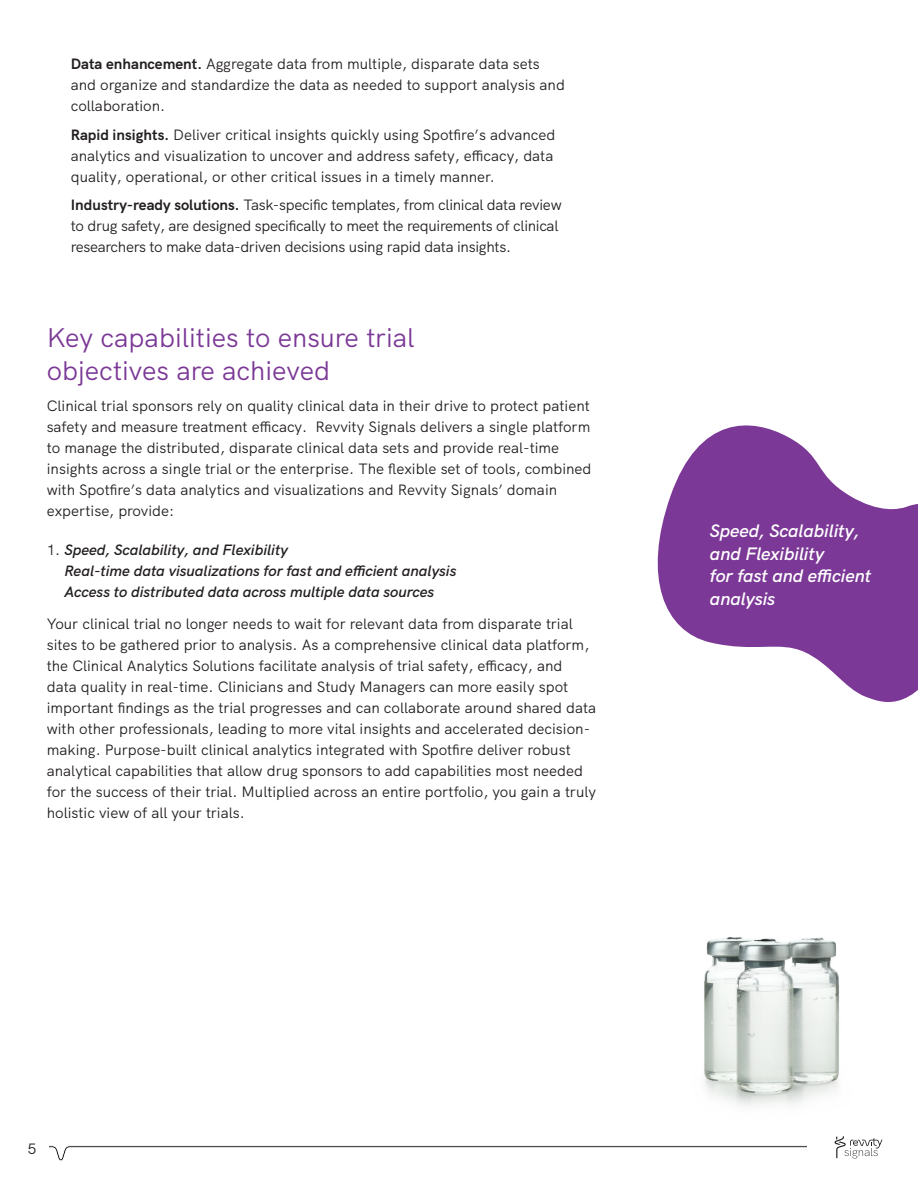
<style>
.page{position:relative;width:918px;height:1188px;background:#fff}
.page>*{position:absolute;margin:0;border:0;box-sizing:border-box;transform-origin:0 0}
.t1{font:27px/32.4px "HK Grotesk";color:#7b3896}
.t2{font:italic 600 18px/22.5px "HK Grotesk";color:#fff}
.t3{font:15px/21px "HK Grotesk";color:#231f20}
.t4{font:15px/21px "HK Grotesk";letter-spacing:-.02em;color:#231f20}
.t5{font:italic 600 15px/21px "HK Grotesk";color:#231f20}
.s1{font-weight:700}
.s2{font-weight:400;font-style:normal}
</style>
<div class="page">
<svg style="left:49px;top:1145px;width:758px;height:16px"></svg>
<svg style="left:835px;top:1136px;width:47px;height:23px"></svg>
<img style="left:704px;top:937px;width:135px;height:169px">
<svg style="left:657px;top:425px;width:261px;height:277px;fill:#7b3896"></svg>
<p class="t3" style="left:71px;top:52px;width:496px"><span class="s1">Data enhancement.</span> Aggregate data from multiple, disparate data sets and organize and standardize the data as needed to support analysis and collaboration.</p>
<p class="t3" style="left:71px;top:122px;width:486px"><span class="s1">Rapid insights.</span> Deliver critical insights quickly using Spotfire’s advanced analytics and visualization to uncover and address safety, efficacy, data quality, operational, or other critical issues in a timely manner.</p>
<p class="t4" style="left:71px;top:193px;width:492px"><span class="s1">Industry-ready solutions.</span> Task-specific templates, from clinical data review to drug safety, are designed specifically to meet the requirements of clinical researchers to make data-driven decisions using rapid data insights.</p>
<p class="t1" style="left:47px;top:319px;width:369px">Key capabilities to ensure trial objectives are achieved</p>
<p class="t3" style="left:47px;top:394px;width:546px">Clinical trial sponsors rely on quality clinical data in their drive to protect patient safety and measure treatment efficacy. Revvity Signals delivers a single platform to manage the distributed, disparate clinical data sets and provide real-time insights across a single trial or the enterprise. The flexible set of tools, combined with Spotfire’s data analytics and visualizations and Revvity Signals’ domain expertise, provide:</p>
<p class="t5" style="left:64px;top:538px;width:393px;text-indent:-18px"><span class="s2">1.</span> Speed, Scalability, and Flexibility<br>Real-time data visualizations for fast and efficient analysis<br>Access to distributed data across multiple data sources</p>
<p class="t3" style="left:47px;top:612px;width:551px">Your clinical trial no longer needs to wait for relevant data from disparate trial sites to be gathered prior to analysis. As a comprehensive clinical data platform, the Clinical Analytics Solutions facilitate analysis of trial safety, efficacy, and<br>data quality in real-time. Clinicians and Study Managers can more easily spot important findings as the trial progresses and can collaborate around shared data with other professionals, leading to more vital insights and accelerated decision&shy;making. Purpose-built clinical analytics integrated with Spotfire deliver robust analytical capabilities that allow drug sponsors to add capabilities most needed for the success of their trial. Multiplied across an entire portfolio, you gain a truly holistic view of all your trials.</p>
<p class="t2" style="left:710px;top:518px;width:163px">Speed, Scalability, and Flexibility<br>for fast and efficient analysis</p>
<p class="t3" style="left:28px;top:1137px;width:10px">5</p>
</div>
